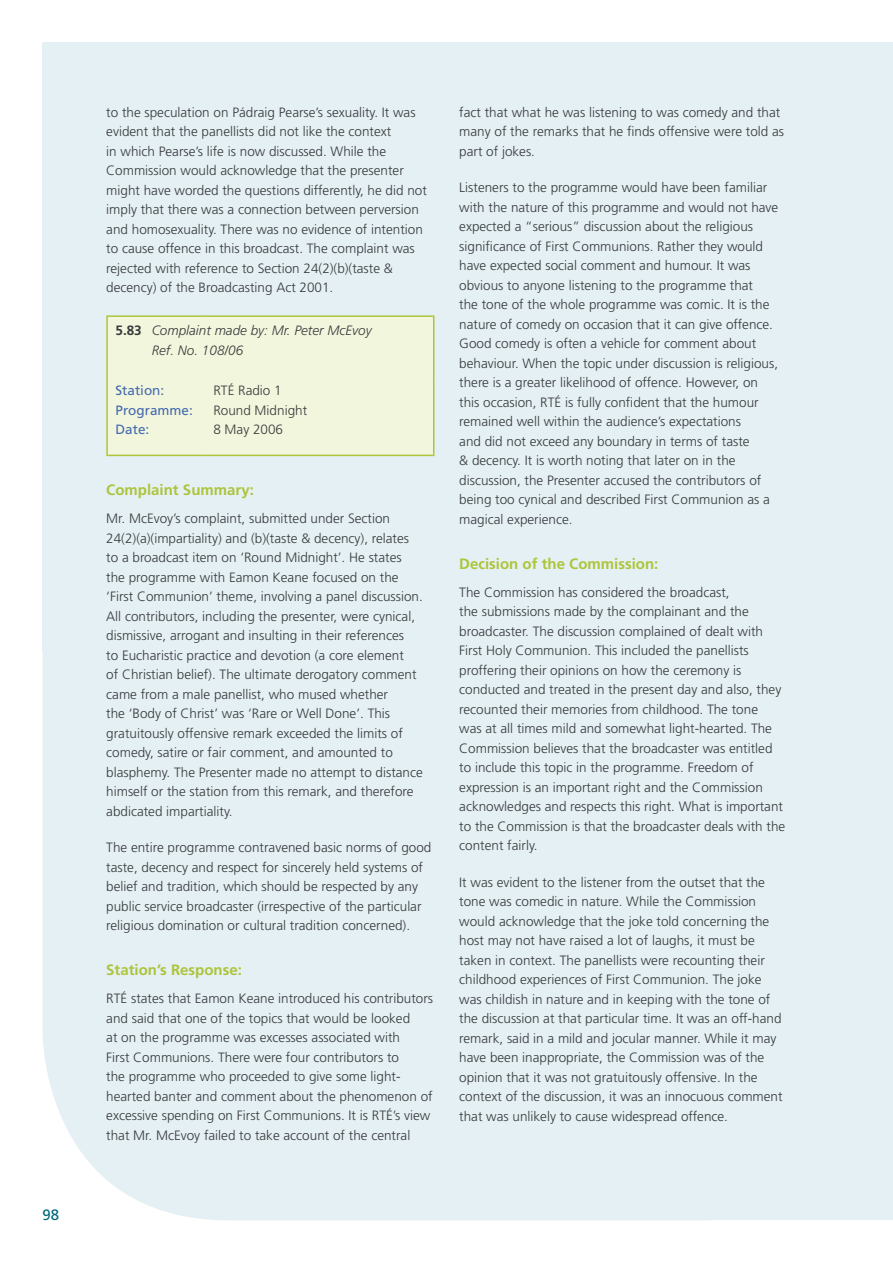
<style>
.page{position:relative;width:893px;height:1263px;background:#fff}
.page>*{position:absolute;margin:0;border:0;box-sizing:border-box;transform-origin:0 0}
.t1{font:700 15px "Frutiger";color:#adc43b}
.t2{font:15px "Frutiger";color:#006a7b}
.t3{font:300 13.5px/19.5px "Frutiger";color:#373a3b}
.t4{font:italic 300 13.5px/19.5px "Frutiger";color:#373a3b}
.t5{font:13.5px/19.5px "Frutiger";color:#456aaf}
.s1{font-weight:700;font-style:normal}
</style>
<div class="page">
<div style="left:43px;top:43px;width:850px;height:1177px;background:#e5f0f4;border-radius:187px"></div>
<div style="left:43px;top:43px;width:850px;height:609px;background:#e5f0f4"></div>
<div style="left:459px;top:43px;width:434px;height:1177px;background:#e5f0f4"></div>
<div style="left:108px;top:317px;width:325px;height:138px;background:#f2f6dd"></div>
<hr style="left:106px;top:376px;width:2px;height:79px;background:#adc43b">
<hr style="left:106px;top:455px;width:99px;height:1px;background:#adc43b">
<hr style="left:433px;top:376px;width:1px;height:79px;background:#adc43b">
<hr style="left:205px;top:455px;width:229px;height:1px;background:#adc43b">
<hr style="left:106px;top:315px;width:99px;height:2px;background:#adc43b">
<hr style="left:106px;top:317px;width:2px;height:59px;background:#adc43b">
<hr style="left:205px;top:315px;width:229px;height:2px;background:#adc43b">
<hr style="left:433px;top:317px;width:1px;height:59px;background:#adc43b">
<p class="t2" style="left:43px;top:1206px;width:9px">98</p>
<p class="t3" style="left:106px;top:102px;width:322px">to the speculation on Pádraig Pearse’s sexuality. It was evident that the panellists did not like the context<br>in which Pearse’s life is now discussed. While the Commission would acknowledge that the presenter might have worded the questions differently, he did not imply that there was a connection between perversion and homosexuality. There was no evidence of intention to cause offence in this broadcast. The complaint was rejected with reference to Section 24(2)(b)(taste &amp; decency) of the Broadcasting Act 2001.</p>
<p class="t4" style="left:152px;top:321px;width:222px;text-indent:-36px"><span class="s1">5.83</span> Complaint made by: Mr. Peter McEvoy<br>Ref. No. 108/06</p>
<p class="t5" style="left:116px;top:380px;width:79px">Station:<br>Programme:<br>Date:</p>
<p class="t3" style="left:213px;top:381px;width:95px">RTÉ Radio 1<br>Round Midnight<br>8 May 2006</p>
<p class="t1" style="left:106px;top:481px;width:149px">Complaint Summary:</p>
<p class="t3" style="left:106px;top:509px;width:318px">Mr. McEvoy’s complaint, submitted under Section 24(2)(a)(impartiality) and (b)(taste &amp; decency), relates to a broadcast item on ‘Round Midnight’. He states the programme with Eamon Keane focused on the ‘First Communion’ theme, involving a panel discussion.<br>All contributors, including the presenter, were cynical, dismissive, arrogant and insulting in their references<br>to Eucharistic practice and devotion (a core element<br>of Christian belief). The ultimate derogatory comment came from a male panellist, who mused whether<br>the ‘Body of Christ’ was ‘Rare or Well Done’. This gratuitously offensive remark exceeded the limits of comedy, satire or fair comment, and amounted to blasphemy. The Presenter made no attempt to distance himself or the station from this remark, and therefore abdicated impartiality.</p>
<p class="t3" style="left:106px;top:838px;width:327px">The entire programme contravened basic norms of good taste, decency and respect for sincerely held systems of belief and tradition, which should be respected by any public service broadcaster (irrespective of the particular religious domination or cultural tradition concerned).</p>
<p class="t1" style="left:106px;top:961px;width:137px">Station’s Response:</p>
<p class="t3" style="left:106px;top:989px;width:328px">RTÉ states that Eamon Keane introduced his contributors and said that one of the topics that would be looked<br>at on the programme was excesses associated with<br>First Communions. There were four contributors to<br>the programme who proceeded to give some light&shy;hearted banter and comment about the phenomenon of excessive spending on First Communions. It is RTÉ’s view that Mr. McEvoy failed to take account of the central</p>
<p class="t3" style="left:459px;top:102px;width:326px">fact that what he was listening to was comedy and that many of the remarks that he finds offensive were told as part of jokes.</p>
<p class="t3" style="left:459px;top:178px;width:321px">Listeners to the programme would have been familiar with the nature of this programme and would not have expected a “serious” discussion about the religious significance of First Communions. Rather they would have expected social comment and humour. It was obvious to anyone listening to the programme that<br>the tone of the whole programme was comic. It is the nature of comedy on occasion that it can give offence.<br>Good comedy is often a vehicle for comment about behaviour. When the topic under discussion is religious, there is a greater likelihood of offence. However, on this occasion, RTÉ is fully confident that the humour remained well within the audience’s expectations<br>and did not exceed any boundary in terms of taste<br>&amp; decency. It is worth noting that later on in the discussion, the Presenter accused the contributors of being too cynical and described First Communion as a magical experience.</p>
<p class="t1" style="left:459px;top:555px;width:201px">Decision of the Commission:</p>
<p class="t3" style="left:459px;top:582px;width:328px">The Commission has considered the broadcast,<br>the submissions made by the complainant and the broadcaster. The discussion complained of dealt with First Holy Communion. This included the panellists proffering their opinions on how the ceremony is conducted and treated in the present day and also, they recounted their memories from childhood. The tone<br>was at all times mild and somewhat light-hearted. The Commission believes that the broadcaster was entitled to include this topic in the programme. Freedom of expression is an important right and the Commission acknowledges and respects this right. What is important to the Commission is that the broadcaster deals with the content fairly.</p>
<p class="t3" style="left:459px;top:872px;width:325px">It was evident to the listener from the outset that the tone was comedic in nature. While the Commission would acknowledge that the joke told concerning the host may not have raised a lot of laughs, it must be taken in context. The panellists were recounting their childhood experiences of First Communion. The joke was childish in nature and in keeping with the tone of the discussion at that particular time. It was an off-hand remark, said in a mild and jocular manner. While it may have been inappropriate, the Commission was of the opinion that it was not gratuitously offensive. In the context of the discussion, it was an innocuous comment that was unlikely to cause widespread offence.</p>
</div>
